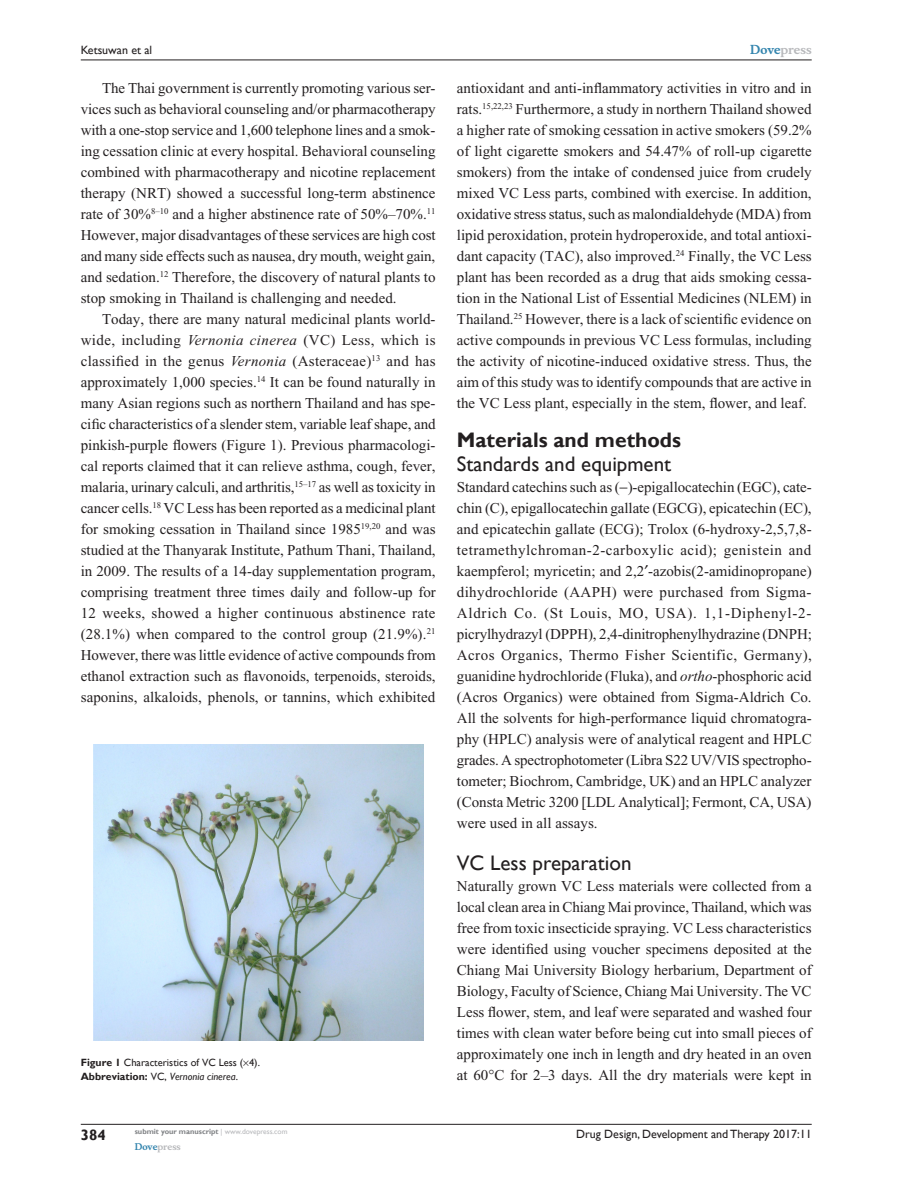
<style>
.page{position:relative;width:918px;height:1188px;background:#fff}
.page>*{position:absolute;margin:0;border:0;box-sizing:border-box;transform-origin:0 0}
.H2-after-H1{font:21px "Gill Sans";color:#231f20}
.H1-before-H2{font:700 21px "Gill Sans";color:#231f20}
.Tx{font:15px/21px "Times New Roman";color:#231f20;text-align:justify}
.TxF{font:15px/21px "Times New Roman";color:#231f20;text-align:justify}
.RunFolio-V{font:700 15px "Gill Sans";color:#231f20}
.RunF-V{font:12px "Gill Sans";color:#231f20}
.RunH-V{font:12px "Gill Sans";color:#231f20}
.RunH-Brand-V{font:700 12px "Musee";color:#b8b9bc}
.FigC{font:10.5px "Gill Sans";color:#231f20}
.FigSNRI{font:italic 10.5px "Gill Sans";color:#231f20}
.RunF-Brand-V{font:700 9px "Musee";color:#b8b9bc}
.RunF-SubmityourMS-V{font:700 7.5px "Gill Sans";color:#808285}
.s1{font-style:italic}
.s2{font-weight:700}
.s3{font-weight:700;font-style:normal}
.s4{font-style:normal}
.s5{color:#3485ae}
.s6{font-weight:400;color:#b8b9bc}
</style>
<div class="page">
<hr style="left:81px;top:1124px;width:731px;height:1px;background:#231f20">
<hr style="left:81px;top:60px;width:731px;height:1px;background:#231f20">
<img style="left:93px;top:745px;width:330px;height:295px">
<p class="RunH-V" style="left:81px;top:43px;width:73px">Ketsuwan et al</p>
<p class="Tx" style="left:81px;top:77px;width:356px;text-indent:21px">The Thai government is currently promoting various ser&shy;vices such as behavioral counseling and/or pharmacotherapy with a one-stop service and 1,600 telephone lines and a smok&shy;ing cessation clinic at every hospital. Behavioral counseling combined with pharmacotherapy and nicotine replacement therapy (NRT) showed a successful long-term abstinence rate of 30%<sup>8–10</sup> and a higher abstinence rate of 50%–70%.<sup>11<br></sup>However, major disadvantages of these services are high cost and many side effects such as nausea, dry mouth, weight gain, and sedation.<sup>12</sup> Therefore, the discovery of natural plants to stop smoking in Thailand is challenging and needed.</p>
<p class="Tx" style="left:81px;top:308px;width:357px;text-indent:21px">Today, there are many natural medicinal plants world&shy;wide, including <span class="s1">Vernonia cinerea</span> (VC) Less, which is classified in the genus <span class="s1">Vernonia</span> (Asteraceae)<sup>13</sup> and has approximately 1,000 species.<sup>14</sup> It can be found naturally in many Asian regions such as northern Thailand and has spe&shy;cific characteristics of a slender stem, variable leaf shape, and pinkish-purple flowers (Figure 1). Previous pharmacologi&shy;cal reports claimed that it can relieve asthma, cough, fever, malaria, urinary calculi, and arthritis,<sup>15–17</sup> as well as toxicity in cancer cells.<sup>18</sup> VC Less has been reported as a medicinal plant for smoking cessation in Thailand since 1985<sup>19,20</sup> and was studied at the Thanyarak Institute, Pathum Thani, Thailand, in 2009. The results of a 14-day supplementation program, comprising treatment three times daily and follow-up for 12 weeks, showed a higher continuous abstinence rate (28.1%) when compared to the control group (21.9%).<sup>21<br></sup>However, there was little evidence of active compounds from ethanol extraction such as flavonoids, terpenoids, steroids, saponins, alkaloids, phenols, or tannins, which exhibited</p>
<p class="FigC" style="left:81px;top:1056px;width:181px"><span class="s2">Figure 1</span> Characteristics of VC Less ( 4).</p>
<p class="FigSNRI" style="left:81px;top:1070px;width:159px"><span class="s3">Abbreviation:</span> <span class="s4">VC,</span> Vernonia cinerea<span class="s4">.</span></p>
<p class="RunH-Brand-V" style="left:750px;top:43px;width:63px"><span class="s5">Dove</span>press</p>
<p class="Tx" style="left:457px;top:77px;width:356px">antioxidant and anti-inflammatory activities in vitro and in rats.<sup>15,22,23</sup> Furthermore, a study in northern Thailand showed a higher rate of smoking cessation in active smokers (59.2% of light cigarette smokers and 54.47% of roll-up cigarette smokers) from the intake of condensed juice from crudely mixed VC Less parts, combined with exercise. In addition, oxidative stress status, such as malondialdehyde (MDA) from lipid peroxidation, protein hydroperoxide, and total antioxi&shy;dant capacity (TAC), also improved.<sup>24</sup> Finally, the VC Less plant has been recorded as a drug that aids smoking cessa&shy;tion in the National List of Essential Medicines (NLEM) in Thailand.<sup>25</sup> However, there is a lack of scientific evidence on active compounds in previous VC Less formulas, including the activity of nicotine-induced oxidative stress. Thus, the aim of this study was to identify compounds that are active in the VC Less plant, especially in the stem, flower, and leaf.</p>
<p class="H1-before-H2" style="left:457px;top:427px;width:226px">Materials and methods</p>
<p class="H2-after-H1" style="left:457px;top:451px;width:216px">Standards and equipment</p>
<p class="TxF" style="left:457px;top:476px;width:357px">Standard catechins such as (−)-epigallocatechin (EGC), cate&shy;chin (C), epigallocatechin gallate (EGCG), epicatechin (EC), and epicatechin gallate (ECG); Trolox (6-hydroxy-2,5,7,8- tetramethylchroman-2-carboxylic acid); genistein and kaempferol; myricetin; and 2,2 -azobis(2-amidinopropane) dihydrochloride (AAPH) were purchased from Sigma-Aldrich Co. (St Louis, MO, USA). 1,1-Diphenyl-2- picrylhydrazyl (DPPH), 2,4-dinitrophenylhydrazine (DNPH; Acros Organics, Thermo Fisher Scientific, Germany), guanidine hydrochloride (Fluka), and <span class="s1">ortho</span>-phosphoric acid (Acros Organics) were obtained from Sigma-Aldrich Co.<br>All the solvents for high-performance liquid chromatogra&shy;phy (HPLC) analysis were of analytical reagent and HPLC grades. A spectrophotometer (Libra S22 UV/VIS spectropho&shy;tometer; Biochrom, Cambridge, UK) and an HPLC analyzer (Consta Metric 3200 [LDL Analytical]; Fermont, CA, USA) were used in all assays.</p>
<h2 class="H2-after-H1" style="left:457px;top:850px;width:176px">VC Less preparation</h2>
<p class="TxF" style="left:457px;top:875px;width:356px">Naturally grown VC Less materials were collected from a local clean area in Chiang Mai province, Thailand, which was free from toxic insecticide spraying. VC Less characteristics were identified using voucher specimens deposited at the Chiang Mai University Biology herbarium, Department of Biology, Faculty of Science, Chiang Mai University. The VC Less flower, stem, and leaf were separated and washed four times with clean water before being cut into small pieces of approximately one inch in length and dry heated in an oven at 60 C for 2–3 days. All the dry materials were kept in</p>
<p class="RunFolio-V" style="left:81px;top:1126px;width:26px">384</p>
<p class="RunF-SubmityourMS-V" style="left:135px;top:1127px;width:154px">submit your manuscript <span class="s6">| www.dovepress.com</span></p>
<p class="RunF-Brand-V" style="left:135px;top:1141px;width:48px"><span class="s5">Dove</span>press</p>
<p class="RunF-V" style="left:576px;top:1127px;width:237px">Drug Design, Development and Therapy 2017:11</p>
</div>
